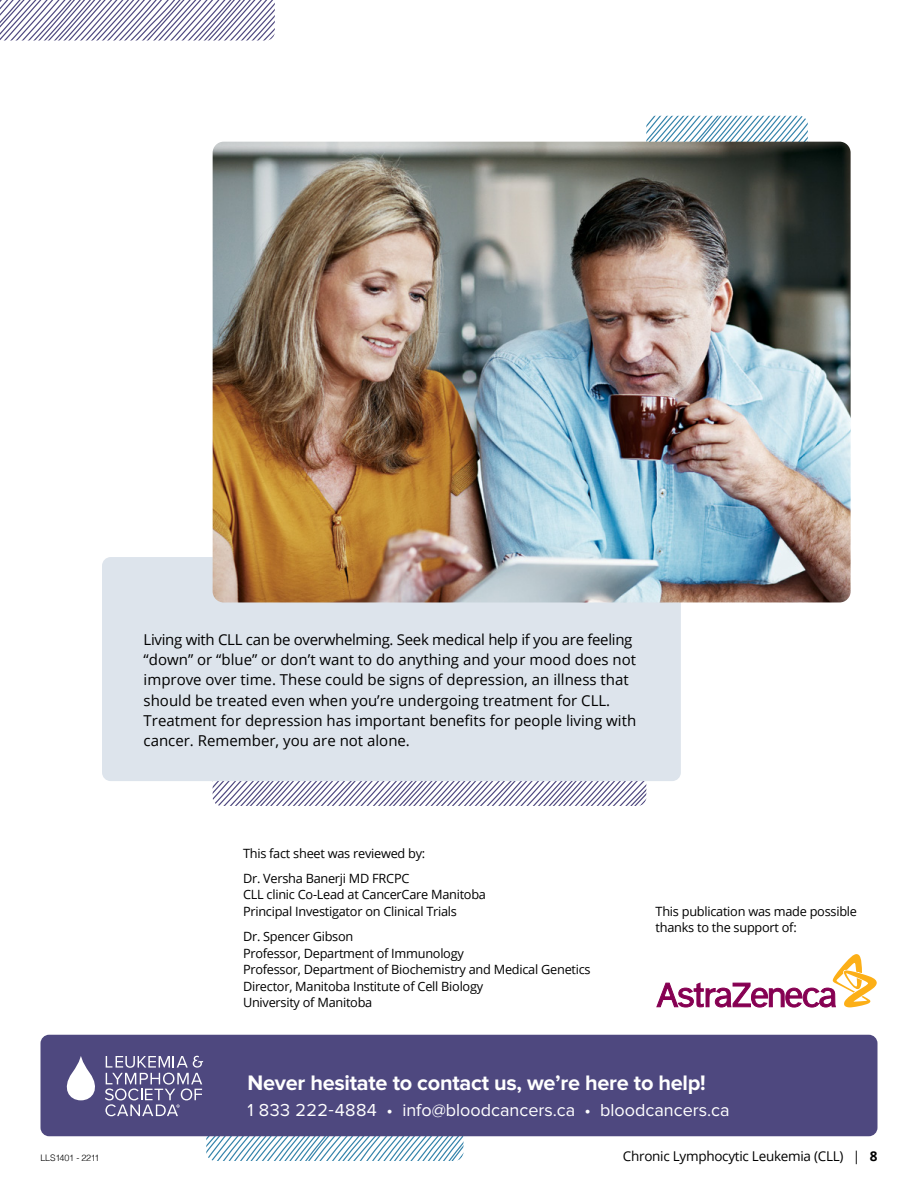
<style>
.page{position:relative;width:918px;height:1188px;background:#fff}
.page>*{position:absolute;margin:0;border:0;box-sizing:border-box;transform-origin:0 0}
.t1{font:700 21.75px "Proxima Nova";letter-spacing:-.01em;color:#fff}
.t2{font:18px "Proxima Nova";color:#fff}
.t3{font:15px/20.2px "Open Sans";color:#000}
.t4{font:13.5px "Open Sans";letter-spacing:-.02em;color:#000}
.t5{font:12.75px/16.5px "Open Sans";letter-spacing:-.02em;color:#000}
.t6{font:300 9px "Helvetica";letter-spacing:-.02em;color:#000}
.s1{font-weight:700}
</style>
<div class="page">
<svg style="left:646px;top:116px;width:162px;height:26px"></svg>
<svg style="left:213px;top:781px;width:434px;height:25px"></svg>
<svg style="left:0;top:0;width:275px;height:40px"></svg>
<div style="left:102px;top:557px;width:579px;height:224px;background:#dde4ec;border-radius:9px"></div>
<div style="left:40px;top:1035px;width:837px;height:101px;background:#4e487f;border-radius:9px"></div>
<img style="left:213px;top:142px;width:638px;height:460px">
<svg style="left:61px;top:1055px;width:403px;height:106px"></svg>
<svg style="left:656px;top:954px;width:221px;height:54px"></svg>
<p class="t6" style="left:40px;top:1150px;width:60px">LLS1401 - 2211</p>
<p class="t3" style="left:144px;top:629px;width:494px">Living with CLL can be overwhelming. Seek medical help if you are feeling “down” or “blue” or don’t want to do anything and your mood does not improve over time. These could be signs of depression, an illness that should be treated even when you’re undergoing treatment for CLL.<br>Treatment for depression has important benefits for people living with cancer. Remember, you are not alone.</p>
<p class="t5" style="left:243px;top:840px;width:184px;line-height:25.5px">This fact sheet was reviewed by:<br>Dr. Versha Banerji MD FRCPC</p>
<p class="t5" style="left:243px;top:886px;width:245px">CLL clinic Co-Lead at CancerCare Manitoba<br>Principal Investigator on Clinical Trials</p>
<p class="t5" style="left:243px;top:928px;width:349px">Dr. Spencer Gibson<br>Professor, Department of Immunology<br>Professor, Department of Biochemistry and Medical Genetics Director, Manitoba Institute of Cell Biology<br>University of Manitoba</p>
<p class="t5" style="left:656px;top:903px;width:203px">This publication was made possible thanks to the support of:</p>
<h1 class="t1" style="left:248px;top:1070px;width:460px">Never hesitate to contact us, we’re here to help!</h1>
<h2 class="t2" style="left:248px;top:1100px;width:484px">1 833 222-4884 • info@bloodcancers.ca • bloodcancers.ca</h2>
<p class="t4" style="left:623px;top:1147px;width:256px">Chronic Lymphocytic Leukemia (CLL) | <span class="s1">8</span></p>
</div>
